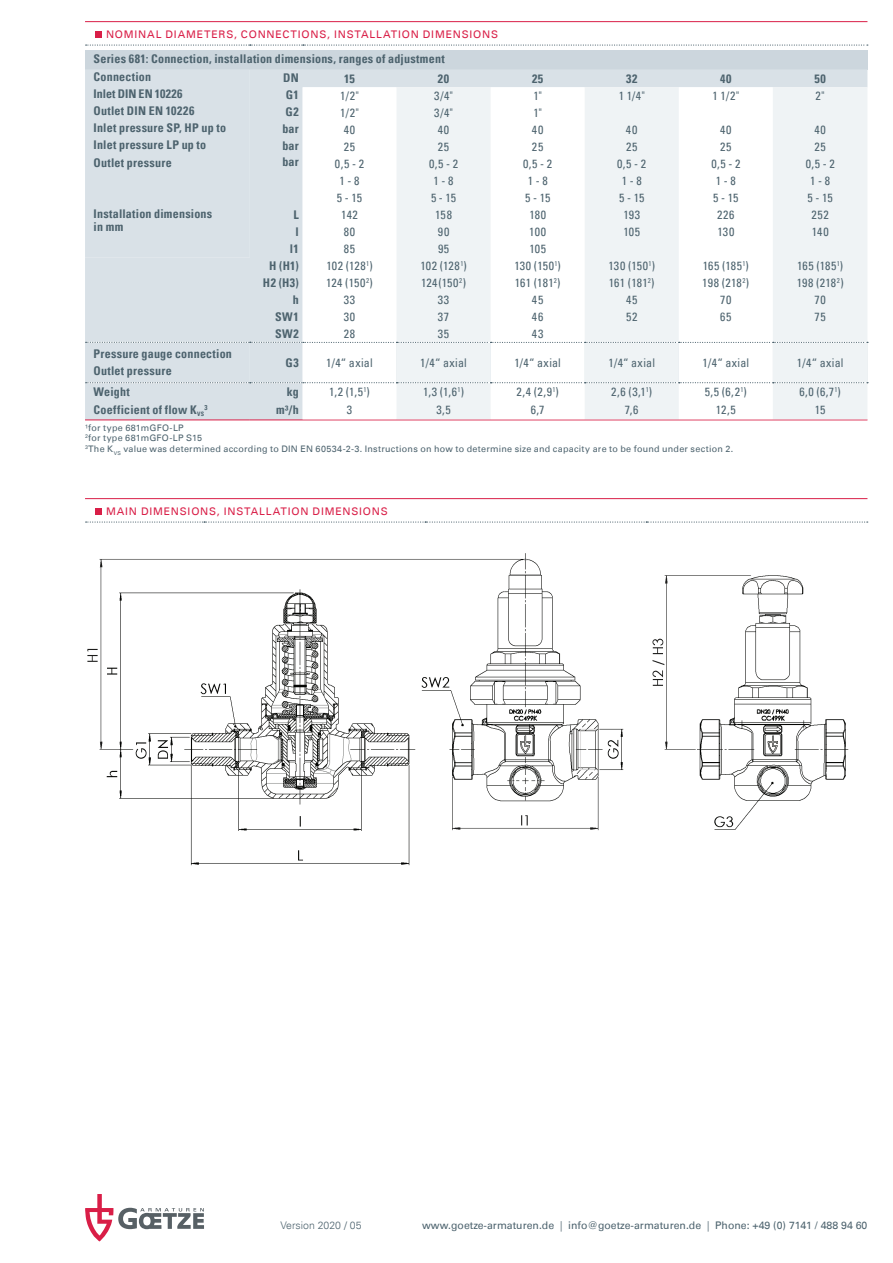
<style>
.page{position:relative;width:893px;height:1263px;background:#fff}
.page>*{position:absolute;margin:0;border:0;box-sizing:border-box;transform-origin:0 0}
.t1{font:condensed 12px "Univers";letter-spacing:.035em;color:#4d636e}
.t2{font:700 condensed 12px/17px "Univers";letter-spacing:.02em;color:#4d636e}
.t3{font:10.5px "Univers";letter-spacing:.075em;color:#d91e47}
.t4{font:10.5px "Univers";color:#4d636e}
.t5{font:300 10.5px "Univers";color:#4d636e}
.t6{font:9px/10.5px "Univers";letter-spacing:.03em;color:#4d636e}
.t7{font:700 condensed 6.9px "Univers";color:#4d636e}
.s1{font-weight:300}
</style>
<div class="page">
<svg style="left:85px;top:1194px;width:119px;height:47px"></svg>
<img style="left:85px;top:508px;width:764px;height:358px">
<hr style="left:85px;top:21px;width:782px;height:1px;background:#d91e47">
<div style="left:96px;top:31px;width:6px;height:7px;background:#d91e47"></div>
<div style="left:85px;top:50px;width:782px;height:19px;background:#ccd6dd"></div>
<div style="left:85px;top:69px;width:218px;height:351px;background:#d9e1e7"></div>
<svg style="left:86px;top:45px;width:782px;height:1px"></svg>
<hr style="left:85px;top:420px;width:165px;height:1px;background:#d91e47">
<hr style="left:250px;top:420px;width:53px;height:1px;background:#d91e47">
<hr style="left:303px;top:420px;width:564px;height:1px;background:#d91e47">
<hr style="left:85px;top:498px;width:782px;height:1px;background:#d91e47">
<div style="left:96px;top:508px;width:6px;height:7px;background:#d91e47"></div>
<hr style="left:85px;top:527px;width:782px;height:4px;background:#fff">
<svg style="left:86px;top:521px;width:782px;height:2px"></svg>
<div style="left:302px;top:69px;width:565px;height:18px;background:#d9e1e7"></div>
<svg style="left:396px;top:87px;width:471px;height:332px;fill:#eff3f5"></svg>
<svg style="left:86px;top:342px;width:782px;height:1px"></svg>
<svg style="left:86px;top:382px;width:782px;height:1px"></svg>
<p class="t3" style="left:106px;top:28px;width:394px">NOMINAL DIAMETERS, CONNECTIONS, INSTALLATION DIMENSIONS</p>
<p class="t2" style="left:94px;top:50px;width:353px;line-height:18px">Series 681: Connection, installation dimensions, ranges of adjustment<br>Connection</p>
<p class="t2" style="left:283px;top:69px;width:17px">DN</p>
<p class="t2" style="left:344px;top:70px;width:12px">15</p>
<p class="t2" style="left:438px;top:70px;width:13px">20</p>
<p class="t2" style="left:532px;top:70px;width:13px">25</p>
<p class="t2" style="left:626px;top:70px;width:13px">32</p>
<p class="t2" style="left:720px;top:70px;width:13px">40</p>
<p class="t2" style="left:814px;top:70px;width:13px">50</p>
<p class="t1" style="left:340px;top:88px;width:20px">1/2"</p>
<p class="t1" style="left:434px;top:88px;width:20px">3/4"</p>
<p class="t1" style="left:533px;top:88px;width:10px">1"</p>
<p class="t1" style="left:619px;top:88px;width:27px">1 1/4"</p>
<p class="t1" style="left:712px;top:88px;width:28px">1 1/2"</p>
<p class="t1" style="left:816px;top:88px;width:11px">2"</p>
<p class="t1" style="left:340px;top:105px;width:20px">1/2"</p>
<p class="t1" style="left:434px;top:105px;width:20px">3/4"</p>
<p class="t1" style="left:533px;top:105px;width:10px">1"</p>
<p class="t1" style="left:344px;top:122px;width:13px">40</p>
<p class="t1" style="left:438px;top:122px;width:13px">40</p>
<p class="t1" style="left:532px;top:122px;width:13px">40</p>
<p class="t1" style="left:626px;top:122px;width:13px">40</p>
<p class="t1" style="left:720px;top:122px;width:13px">40</p>
<p class="t1" style="left:814px;top:122px;width:13px">40</p>
<p class="t1" style="left:344px;top:139px;width:13px">25</p>
<p class="t1" style="left:438px;top:139px;width:13px">25</p>
<p class="t1" style="left:532px;top:139px;width:13px">25</p>
<p class="t1" style="left:626px;top:139px;width:13px">25</p>
<p class="t1" style="left:720px;top:139px;width:13px">25</p>
<p class="t1" style="left:814px;top:139px;width:13px">25</p>
<p class="t1" style="left:335px;top:156px;width:31px">0,5 - 2</p>
<p class="t1" style="left:429px;top:156px;width:31px">0,5 - 2</p>
<p class="t1" style="left:523px;top:156px;width:31px">0,5 - 2</p>
<p class="t1" style="left:617px;top:156px;width:31px">0,5 - 2</p>
<p class="t1" style="left:711px;top:156px;width:31px">0,5 - 2</p>
<p class="t1" style="left:806px;top:156px;width:31px">0,5 - 2</p>
<p class="t1" style="left:340px;top:173px;width:21px">1 - 8</p>
<p class="t1" style="left:434px;top:173px;width:21px">1 - 8</p>
<p class="t1" style="left:528px;top:173px;width:21px">1 - 8</p>
<p class="t1" style="left:622px;top:173px;width:21px">1 - 8</p>
<p class="t1" style="left:716px;top:173px;width:21px">1 - 8</p>
<p class="t1" style="left:810px;top:173px;width:21px">1 - 8</p>
<p class="t1" style="left:337px;top:190px;width:27px">5 - 15</p>
<p class="t1" style="left:431px;top:190px;width:27px">5 - 15</p>
<p class="t1" style="left:525px;top:190px;width:27px">5 - 15</p>
<p class="t1" style="left:619px;top:190px;width:27px">5 - 15</p>
<p class="t1" style="left:713px;top:190px;width:27px">5 - 15</p>
<p class="t1" style="left:808px;top:190px;width:27px">5 - 15</p>
<p class="t1" style="left:341px;top:207px;width:18px">142</p>
<p class="t1" style="left:435px;top:207px;width:18px">158</p>
<p class="t1" style="left:529px;top:207px;width:18px">180</p>
<p class="t1" style="left:623px;top:207px;width:18px">193</p>
<p class="t1" style="left:717px;top:207px;width:19px">226</p>
<p class="t1" style="left:812px;top:207px;width:19px">252</p>
<p class="t1" style="left:344px;top:224px;width:13px">80</p>
<p class="t1" style="left:438px;top:224px;width:13px">90</p>
<p class="t1" style="left:529px;top:224px;width:18px">100</p>
<p class="t1" style="left:623px;top:224px;width:18px">105</p>
<p class="t1" style="left:717px;top:224px;width:18px">130</p>
<p class="t1" style="left:812px;top:224px;width:18px">140</p>
<p class="t1" style="left:344px;top:241px;width:13px">85</p>
<p class="t1" style="left:438px;top:241px;width:13px">95</p>
<p class="t1" style="left:529px;top:241px;width:18px">105</p>
<p class="t1" style="left:326px;top:258px;width:48px">102 (128<sup>1</sup>)</p>
<p class="t1" style="left:420px;top:258px;width:48px">102 (128<sup>1</sup>)</p>
<p class="t1" style="left:514px;top:258px;width:48px">130 (150<sup>1</sup>)</p>
<p class="t1" style="left:608px;top:258px;width:48px">130 (150<sup>1</sup>)</p>
<p class="t1" style="left:703px;top:258px;width:48px">165 (185<sup>1</sup>)</p>
<p class="t1" style="left:797px;top:258px;width:48px">165 (185<sup>1</sup>)</p>
<p class="t1" style="left:326px;top:275px;width:48px">124 (150<sup>2</sup>)</p>
<p class="t1" style="left:421px;top:275px;width:46px">124(150<sup>2</sup>)</p>
<p class="t1" style="left:515px;top:275px;width:47px">161 (181<sup>2</sup>)</p>
<p class="t1" style="left:609px;top:275px;width:47px">161 (181<sup>2</sup>)</p>
<p class="t1" style="left:702px;top:275px;width:49px">198 (218<sup>2</sup>)</p>
<p class="t1" style="left:797px;top:275px;width:49px">198 (218<sup>2</sup>)</p>
<p class="t1" style="left:344px;top:292px;width:13px">33</p>
<p class="t1" style="left:438px;top:292px;width:13px">33</p>
<p class="t1" style="left:532px;top:292px;width:13px">45</p>
<p class="t1" style="left:626px;top:292px;width:13px">45</p>
<p class="t1" style="left:720px;top:292px;width:13px">70</p>
<p class="t1" style="left:815px;top:292px;width:13px">70</p>
<p class="t1" style="left:344px;top:309px;width:13px">30</p>
<p class="t1" style="left:438px;top:309px;width:13px">37</p>
<p class="t1" style="left:532px;top:309px;width:13px">46</p>
<p class="t1" style="left:626px;top:309px;width:13px">52</p>
<p class="t1" style="left:720px;top:309px;width:13px">65</p>
<p class="t1" style="left:815px;top:309px;width:13px">75</p>
<p class="t1" style="left:344px;top:326px;width:13px">28</p>
<p class="t1" style="left:438px;top:326px;width:13px">35</p>
<p class="t1" style="left:532px;top:326px;width:13px">43</p>
<p class="t1" style="left:326px;top:355px;width:48px">1/4“ axial</p>
<p class="t1" style="left:420px;top:355px;width:48px">1/4“ axial</p>
<p class="t1" style="left:514px;top:355px;width:48px">1/4“ axial</p>
<p class="t1" style="left:608px;top:355px;width:48px">1/4“ axial</p>
<p class="t1" style="left:703px;top:355px;width:48px">1/4“ axial</p>
<p class="t1" style="left:797px;top:355px;width:48px">1/4“ axial</p>
<p class="t1" style="left:329px;top:384px;width:42px">1,2 (1,5<sup>1</sup>)</p>
<p class="t1" style="left:423px;top:384px;width:42px">1,3 (1,6<sup>1</sup>)</p>
<p class="t1" style="left:516px;top:384px;width:44px">2,4 (2,9<sup>1</sup>)</p>
<p class="t1" style="left:611px;top:384px;width:42px">2,6 (3,1<sup>1</sup>)</p>
<p class="t1" style="left:705px;top:384px;width:43px">5,5 (6,2<sup>1</sup>)</p>
<p class="t1" style="left:799px;top:384px;width:43px">6,0 (6,7<sup>1</sup>)</p>
<p class="t1" style="left:347px;top:402px;width:7px">3</p>
<p class="t1" style="left:436px;top:402px;width:16px">3,5</p>
<p class="t1" style="left:531px;top:402px;width:15px">6,7</p>
<p class="t1" style="left:625px;top:402px;width:15px">7,6</p>
<p class="t1" style="left:716px;top:402px;width:22px">12,5</p>
<p class="t1" style="left:815px;top:402px;width:12px">15</p>
<p class="t2" style="left:94px;top:85px;width:91px">Inlet DIN EN 10226</p>
<p class="t2" style="left:286px;top:86px;width:14px">G1</p>
<p class="t2" style="left:94px;top:102px;width:102px">Outlet DIN EN 10226</p>
<p class="t2" style="left:286px;top:103px;width:15px">G2</p>
<p class="t2" style="left:94px;top:119px;width:134px">Inlet pressure SP, HP up to</p>
<p class="t2" style="left:282px;top:120px;width:18px">bar</p>
<p class="t2" style="left:94px;top:136px;width:114px">Inlet pressure LP up to</p>
<p class="t2" style="left:282px;top:137px;width:18px">bar</p>
<p class="t2" style="left:94px;top:154px;width:80px">Outlet pressure</p>
<p class="t2" style="left:282px;top:153px;width:18px">bar</p>
<p class="t2" style="left:94px;top:207px;width:120px;line-height:13.5px">Installation dimensions in mm</p>
<p class="t2" style="left:263px;top:206px;width:37px;text-align:right">L<br>l<br>l1<br>H (H1)<br>H2 (H3) h<br>SW1<br>SW2</p>
<p class="t2" style="left:94px;top:345px;width:140px">Pressure gauge connection</p>
<p class="t2" style="left:286px;top:354px;width:15px">G3</p>
<p class="t2" style="left:94px;top:360px;width:80px;line-height:20.9px">Outlet pressure<br>Weight</p>
<p class="t2" style="left:287px;top:383px;width:14px">kg</p>
<p class="t2" style="left:94px;top:401px;width:112px">Coefficient of flow K<sub>VS</sub></p>
<p class="t7" style="left:204px;top:403px;width:5px">3</p>
<p class="t2" style="left:276px;top:401px;width:24px">m³/h</p>
<p class="t6" style="left:85px;top:422px;width:650px">¹for type 681mGFO-LP<br><sup>2</sup>for type 681mGFO-LP S15<br><sup>3</sup>The K<sub>VS</sub> value was determined according to DIN EN 60534-2-3. Instructions on how to determine size and capacity are to be found under section 2.</p>
<p class="t3" style="left:106px;top:505px;width:283px">MAIN DIMENSIONS, INSTALLATION DIMENSIONS</p>
<p class="t5" style="left:281px;top:1219px;width:82px">Version 2020 / 05</p>
<p class="t4" style="left:422px;top:1219px;width:447px">www.goetze-armaturen.de <span class="s1">|</span> info@goetze-armaturen.de <span class="s1">|</span> Phone: +49 (0) 7141 / 488 94 60</p>
</div>
